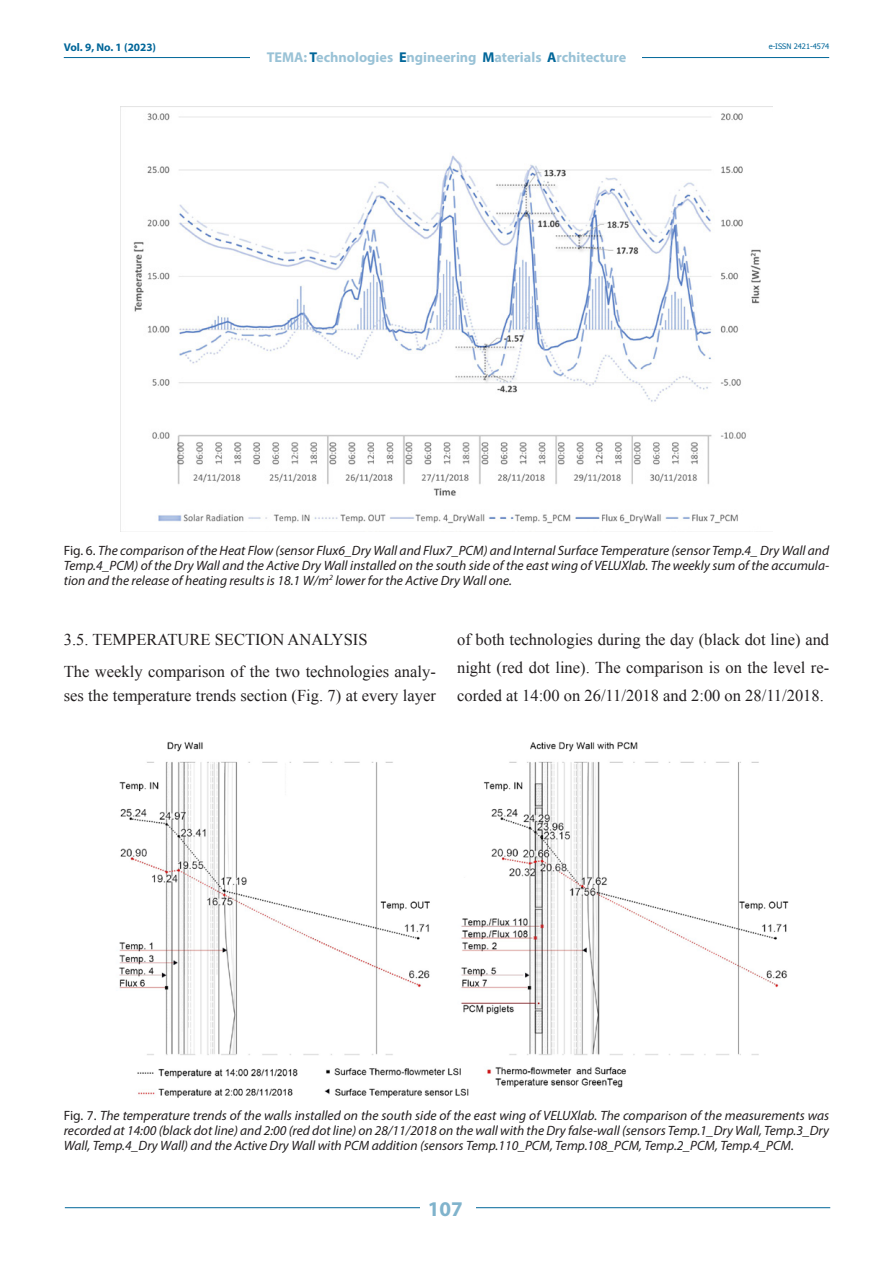
<style>
.page{position:relative;width:893px;height:1263px;background:#fff}
.page>*{position:absolute;margin:0;border:0;box-sizing:border-box;transform-origin:0 0}
.t1{font:700 21px "Myriad Pro";color:#80b3cc}
.TESTO_noRIENTRO{font:16.5px/28px "Times New Roman";color:#231f20;text-align:justify}
.TITOLO_2_Livello{font:16.5px "Times New Roman";color:#231f20}
.t2{font:700 14.25px "Myriad Pro";color:#99c2d6}
.DIDASCALIA{font:italic 13.5px/15px "Myriad Pro";color:#231f20;text-align:justify}
.t3{font:700 11.25px "Myriad Pro";color:#069}
.t4{font:7.5px "Tahoma";color:#069}
.s1{color:#069}
.s2{font-style:normal}
</style>
<div class="page">
<hr style="left:64px;top:57px;width:765px;height:1px;background:#069">
<div style="left:251px;top:48px;width:391px;height:17px;background:#fff"></div>
<hr style="left:65px;top:1207px;width:765px;height:1px;background:#069">
<div style="left:420px;top:1195px;width:55px;height:25px;background:#fff"></div>
<img style="left:121px;top:106px;width:651px;height:426px">
<img style="left:119px;top:742px;width:670px;height:355px">
<p class="t3" style="left:64px;top:40px;width:94px">Vol. 9, No. 1 (2023)</p>
<p class="t2" style="left:267px;top:48px;width:361px">TEMA: <span class="s1">T</span>echnologies <span class="s1">E</span>ngineering <span class="s1">M</span>aterials <span class="s1">A</span>rchitecture</p>
<p class="t4" style="left:769px;top:41px;width:62px">e-ISSN 2421-4574</p>
<p class="DIDASCALIA" style="left:64px;top:542px;width:767px"><span class="s2">Fig. 6.</span> The comparison of the Heat Flow (sensor Flux6_Dry Wall and Flux7_PCM) and Internal Surface Temperature (sensor Temp.4_ Dry Wall and Temp.4_PCM) of the Dry Wall and the Active Dry Wall installed on the south side of the east wing of VELUXlab. The weekly sum of the accumula&shy;tion and the release of heating results is 18.1 W/m<sup>2</sup> lower for the Active Dry Wall one.</p>
<p class="TITOLO_2_Livello" style="left:64px;top:628px;width:305px">3.5. TEMPERATURE SECTION ANALYSIS</p>
<p class="TESTO_noRIENTRO" style="left:64px;top:660px;width:374px;line-height:24px">The weekly comparison of the two technologies analy&shy;ses the temperature trends section (Fig. 7) at every layer</p>
<p class="TESTO_noRIENTRO" style="left:457px;top:625px;width:374px">of both technologies during the day (black dot line) and night (red dot line). The comparison is on the level re&shy;corded at 14:00 on 26/11/2018 and 2:00 on 28/11/2018.</p>
<p class="DIDASCALIA" style="left:64px;top:1108px;width:767px"><span class="s2">Fig. 7.</span> The temperature trends of the walls installed on the south side of the east wing of VELUXlab. The comparison of the measurements was recorded at 14:00 (black dot line) and 2:00 (red dot line) on 28/11/2018 on the wall with the Dry false-wall (sensors Temp.1_Dry Wall, Temp.3_Dry Wall, Temp.4_Dry Wall) and the Active Dry Wall with PCM addition (sensors Temp.110_PCM, Temp.108_PCM, Temp.2_PCM, Temp.4_PCM.</p>
<h1 class="t1" style="left:428px;top:1195px;width:36px">107</h1>
</div>
